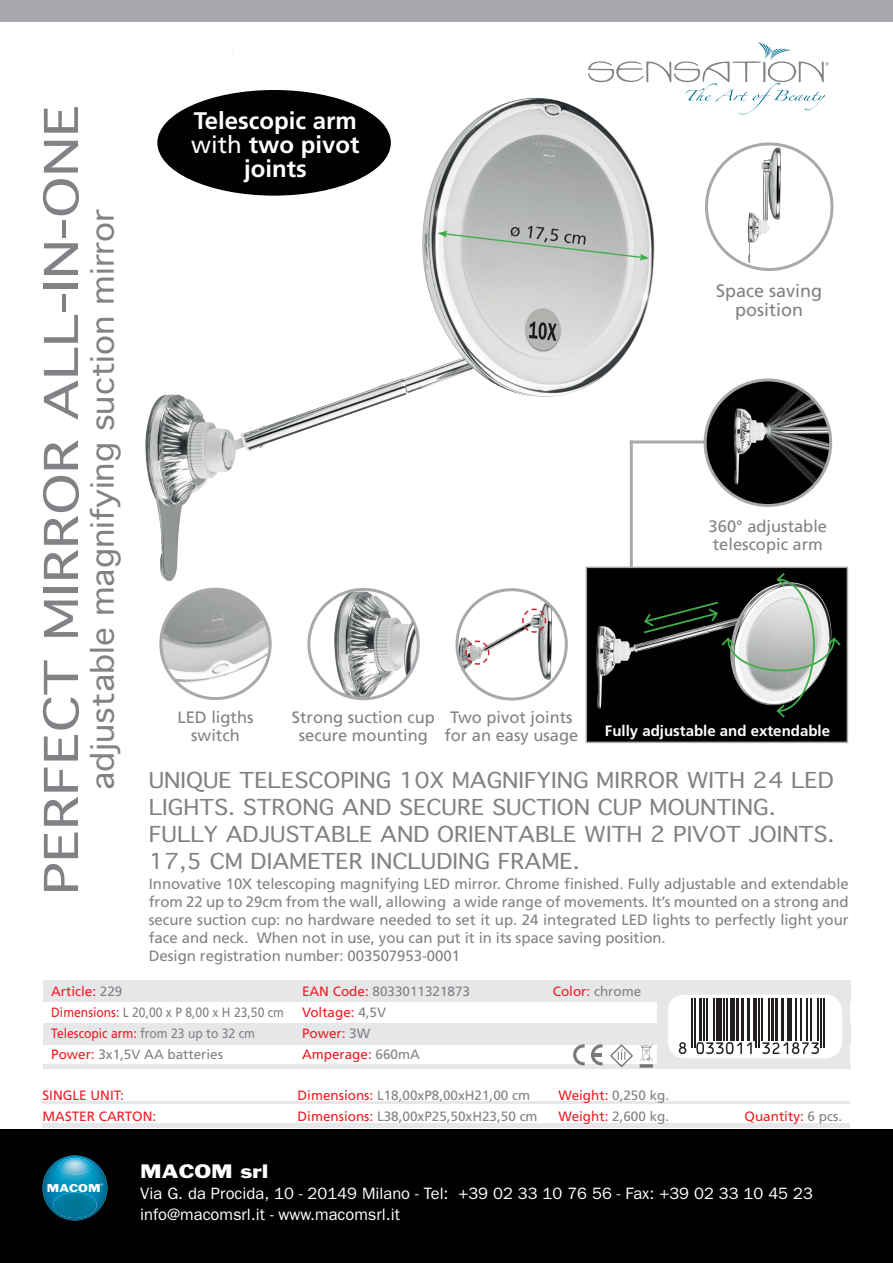
<style>
.page{position:relative;width:893px;height:1263px;background:#fff}
.page>*{position:absolute;margin:0;border:0;box-sizing:border-box;transform-origin:0 0}
.t1{font:45px "Geneva";color:#808285;scale:1.25 1}
.t2{font:30px "Geneva";color:#808285;scale:1.1 1}
.t3{font:700 24px/24px "Frutiger";color:#fff;text-align:center}
.t4{font:21px/27px "Geneva";color:#808285;scale:1.1 1}
.t5{font:18px "Frutiger";color:#808285}
.t6{font:18px "Franklin Gothic";color:#fff;scale:1.2 1}
.t7{font:16.5px "Frutiger";color:#808285}
.t8{font:16.5px "Franklin Gothic";color:#fff}
.t9{font:15px/18px "Frutiger";letter-spacing:-.005em;color:#808285;text-align:justify}
.t10{font:700 15px "Frutiger";color:#fff}
.t11{font:13.5px "Frutiger";color:#808285}
.t12{font:13.5px "Frutiger";color:#ee1d23}
.t13{font:13.5px "Frutiger";color:#808285;scale:.9 1}
.t14{font:13.5px "Frutiger";color:#ee1d23;scale:.9 1}
.t15{font:10.5px "Franklin Gothic";color:#fff;scale:1.2 1}
.t16{font:3.75px "Helvetica";color:#fff}
.s1{font-weight:400}
.s2{color:#808285}
.s3{color:#ee1d23}
</style>
<div class="page">
<img style="left:0;top:21px;width:755px;height:616px">
<div style="left:0;top:1129px;width:893px;height:134px;background:#010101"></div>
<div style="left:0;top:0;width:893px;height:21px;background:#a8a9ad"></div>
<svg style="left:588px;top:43px;width:241px;height:71px"></svg>
<div style="left:43px;top:980px;width:808px;height:22px;background:#e6e7e9"></div>
<div style="left:43px;top:1023px;width:808px;height:21px;background:#e6e7e9"></div>
<div style="left:43px;top:1064px;width:808px;height:5px;background:#e6e7e9"></div>
<div style="left:658px;top:981px;width:192px;height:86px;background:#e6e7e9"></div>
<div style="left:668px;top:994px;width:174px;height:64px;background:#fff;border-radius:17px"></div>
<img style="left:707px;top:144px;width:125px;height:125px">
<div style="left:705px;top:142px;width:128px;height:129px;border:3px solid #a8a9ad;border-radius:50%"></div>
<img style="left:161px;top:589px;width:109px;height:109px;border-radius:55px">
<div style="left:159px;top:588px;width:113px;height:112px;border:3px solid #a8a9ad;border-radius:50%"></div>
<svg style="left:640px;top:1044px;width:13px;height:23px"></svg>
<svg style="left:573px;top:1044px;width:12px;height:21px"></svg>
<svg style="left:591px;top:1044px;width:11px;height:21px"></svg>
<svg style="left:609px;top:1044px;width:25px;height:23px"></svg>
<hr style="left:43px;top:1102px;width:807px;height:2px;background:#e6e7e9">
<hr style="left:43px;top:1123px;width:807px;height:4px;background:#e6e7e9">
<svg style="left:679px;top:1042px;width:7px;height:12px"></svg>
<hr style="left:691px;top:998px;width:1px;height:49px;background:#231f20">
<hr style="left:694px;top:998px;width:1px;height:49px;background:#231f20">
<hr style="left:699px;top:998px;width:3px;height:42px;background:#231f20">
<hr style="left:704px;top:998px;width:1px;height:42px;background:#231f20">
<hr style="left:706px;top:998px;width:2px;height:42px;background:#231f20">
<hr style="left:714px;top:998px;width:1px;height:42px;background:#231f20">
<div style="left:716px;top:998px;width:6px;height:42px;background:#231f20"></div>
<hr style="left:723px;top:998px;width:2px;height:42px;background:#231f20">
<hr style="left:726px;top:998px;width:2px;height:42px;background:#231f20">
<div style="left:730px;top:998px;width:5px;height:42px;background:#231f20"></div>
<hr style="left:736px;top:998px;width:3px;height:42px;background:#231f20">
<hr style="left:741px;top:998px;width:3px;height:42px;background:#231f20">
<svg style="left:696px;top:1042px;width:56px;height:12px"></svg>
<hr style="left:747px;top:998px;width:3px;height:42px;background:#231f20">
<hr style="left:753px;top:998px;width:1px;height:42px;background:#231f20">
<hr style="left:756px;top:998px;width:1px;height:49px;background:#231f20">
<hr style="left:758px;top:998px;width:2px;height:49px;background:#231f20">
<hr style="left:761px;top:998px;width:2px;height:42px;background:#231f20">
<hr style="left:768px;top:998px;width:2px;height:42px;background:#231f20">
<hr style="left:771px;top:998px;width:3px;height:42px;background:#231f20">
<hr style="left:775px;top:998px;width:3px;height:42px;background:#231f20">
<hr style="left:781px;top:998px;width:3px;height:42px;background:#231f20">
<hr style="left:786px;top:998px;width:3px;height:42px;background:#231f20">
<hr style="left:791px;top:998px;width:1px;height:42px;background:#231f20">
<hr style="left:795px;top:998px;width:1px;height:42px;background:#231f20">
<hr style="left:801px;top:998px;width:1px;height:42px;background:#231f20">
<hr style="left:806px;top:998px;width:1px;height:42px;background:#231f20">
<svg style="left:762px;top:1042px;width:57px;height:12px"></svg>
<hr style="left:810px;top:998px;width:2px;height:42px;background:#231f20">
<hr style="left:817px;top:998px;width:2px;height:42px;background:#231f20">
<hr style="left:820px;top:998px;width:2px;height:49px;background:#231f20">
<hr style="left:823px;top:998px;width:1px;height:49px;background:#231f20">
<hr style="left:630px;top:440px;width:79px;height:3px;background:#a8a9ad">
<hr style="left:630px;top:440px;width:3px;height:192px;background:#a8a9ad">
<img style="left:309px;top:589px;width:109px;height:110px;border-radius:55px">
<div style="left:307px;top:588px;width:113px;height:112px;border:3px solid #a8a9ad;border-radius:50%"></div>
<img style="left:457px;top:590px;width:108px;height:104px">
<div style="left:455px;top:588px;width:113px;height:112px;border:3px solid #a8a9ad;border-radius:50%"></div>
<svg style="left:521px;top:608px;width:26px;height:25px"></svg>
<svg style="left:465px;top:640px;width:25px;height:25px"></svg>
<div style="left:157px;top:90px;width:234px;height:106px;background:#010101;border-radius:50%"></div>
<img style="left:705px;top:380px;width:126px;height:125px;border-radius:63px">
<div style="left:704px;top:378px;width:128px;height:129px;border:3px solid #a8a9ad;border-radius:50%"></div>
<img style="left:577px;top:533px;width:272px;height:210px">
<svg style="left:625px;top:571px;width:217px;height:148px;background:#414542"></svg>
<img style="left:43px;top:1155px;width:64px;height:65px">
<img style="left:58px;top:1158px;width:34px;height:16px">
<img style="left:53px;top:1192px;width:44px;height:26px">
<p class="t1" style="left:36px;top:895px;width:634px;rotate:-90deg">PERFECT MIRROR ALL-IN-ONE</p>
<p class="t2" style="left:86px;top:790px;width:530px;rotate:-90deg">adjustable magnifying suction mirror</p>
<p class="t3" style="left:194px;top:108px;width:164px">Telescopic arm</p>
<p class="t3" style="left:191px;top:132px;width:170px"><span class="s1">with</span> two pivot joints</p>
<p class="t5" style="left:716px;top:280px;width:108px">Space saving</p>
<p class="t5" style="left:735px;top:299px;width:70px">position</p>
<p class="t7" style="left:709px;top:516px;width:120px">360° adjustable</p>
<p class="t7" style="left:713px;top:534px;width:112px">telescopic arm</p>
<p class="t7" style="left:177px;top:707px;width:78px">LED ligths</p>
<p class="t7" style="left:191px;top:725px;width:50px">switch</p>
<p class="t7" style="left:292px;top:707px;width:144px">Strong suction cup</p>
<p class="t7" style="left:299px;top:725px;width:131px">secure mounting</p>
<p class="t7" style="left:450px;top:707px;width:124px">Two pivot joints</p>
<p class="t7" style="left:444px;top:725px;width:135px">for an easy usage</p>
<p class="t10" style="left:605px;top:721px;width:227px">Fully adjustable and extendable</p>
<p class="t4" style="left:149px;top:767px;width:625px">UNIQUE TELESCOPING 10X MAGNIFYING MIRROR WITH 24 LED<br>LIGHTS. STRONG AND SECURE SUCTION CUP MOUNTING.<br>FULLY ADJUSTABLE AND ORIENTABLE WITH 2 PIVOT JOINTS.</p>
<p class="t4" style="left:149px;top:848px;width:393px">17,5 CM DIAMETER INCLUDING FRAME.</p>
<p class="t9" style="left:149px;top:875px;width:701px">Innovative 10X telescoping magnifying LED mirror. Chrome finished. Fully adjustable and extendable from 22 up to 29cm from the wall, allowing a wide range of movements. It’s mounted on a strong and secure suction cup: no hardware needed to set it up. 24 integrated LED lights to perfectly light your face and neck. When not in use, you can put it in its space saving position.</p>
<p class="t9" style="left:149px;top:947px;width:313px">Design registration number: 003507953-0001</p>
<p class="t12" style="left:51px;top:983px;width:73px">Article: <span class="s2">229</span></p>
<p class="t13" style="left:51px;top:1004px;width:260px"><span class="s3">Dimensions:</span> L 20,00 x P 8,00 x H 23,50 cm</p>
<p class="t14" style="left:51px;top:1025px;width:228px">Telescopic arm: <span class="s2">from 23 up to 32 cm</span></p>
<p class="t11" style="left:51px;top:1046px;width:173px"><span class="s3">Power:</span> 3x1,5V AA batteries</p>
<p class="t11" style="left:302px;top:983px;width:170px"><span class="s3">EAN Code:</span> 8033011321873</p>
<p class="t12" style="left:302px;top:1004px;width:86px">Voltage: <span class="s2">4,5V</span></p>
<p class="t12" style="left:302px;top:1025px;width:70px">Power: <span class="s2">3W</span></p>
<p class="t12" style="left:302px;top:1046px;width:119px">Amperage: <span class="s2">660mA</span></p>
<p class="t12" style="left:553px;top:983px;width:90px">Color: <span class="s2">chrome</span></p>
<p class="t12" style="left:43px;top:1087px;width:83px">SINGLE UNIT:</p>
<p class="t11" style="left:298px;top:1087px;width:234px"><span class="s3">Dimensions:</span> L18,00xP8,00xH21,00 cm</p>
<p class="t11" style="left:559px;top:1087px;width:112px"><span class="s3">Weight:</span> 0,250 kg.</p>
<p class="t12" style="left:43px;top:1108px;width:115px">MASTER CARTON:</p>
<p class="t11" style="left:298px;top:1108px;width:242px"><span class="s3">Dimensions:</span> L38,00xP25,50xH23,50 cm</p>
<p class="t11" style="left:559px;top:1108px;width:112px"><span class="s3">Weight:</span> 2,600 kg.</p>
<p class="t12" style="left:744px;top:1108px;width:99px">Quantity: <span class="s2">6 pcs.</span></p>
<p class="t15" style="left:47px;top:1181px;width:46px">MACOM</p>
<p class="t16" style="left:101px;top:1182px;width:4px">®</p>
<p class="t6" style="left:140px;top:1159px;width:108px">MACOM srl</p>
<p class="t8" style="left:140px;top:1184px;width:674px">Via G. da Procida, 10 - 20149 Milano - Tel: +39 02 33 10 76 56 - Fax: +39 02 33 10 45 23</p>
<p class="t8" style="left:140px;top:1205px;width:261px">info@macomsrl.it - www.macomsrl.it</p>
</div>
